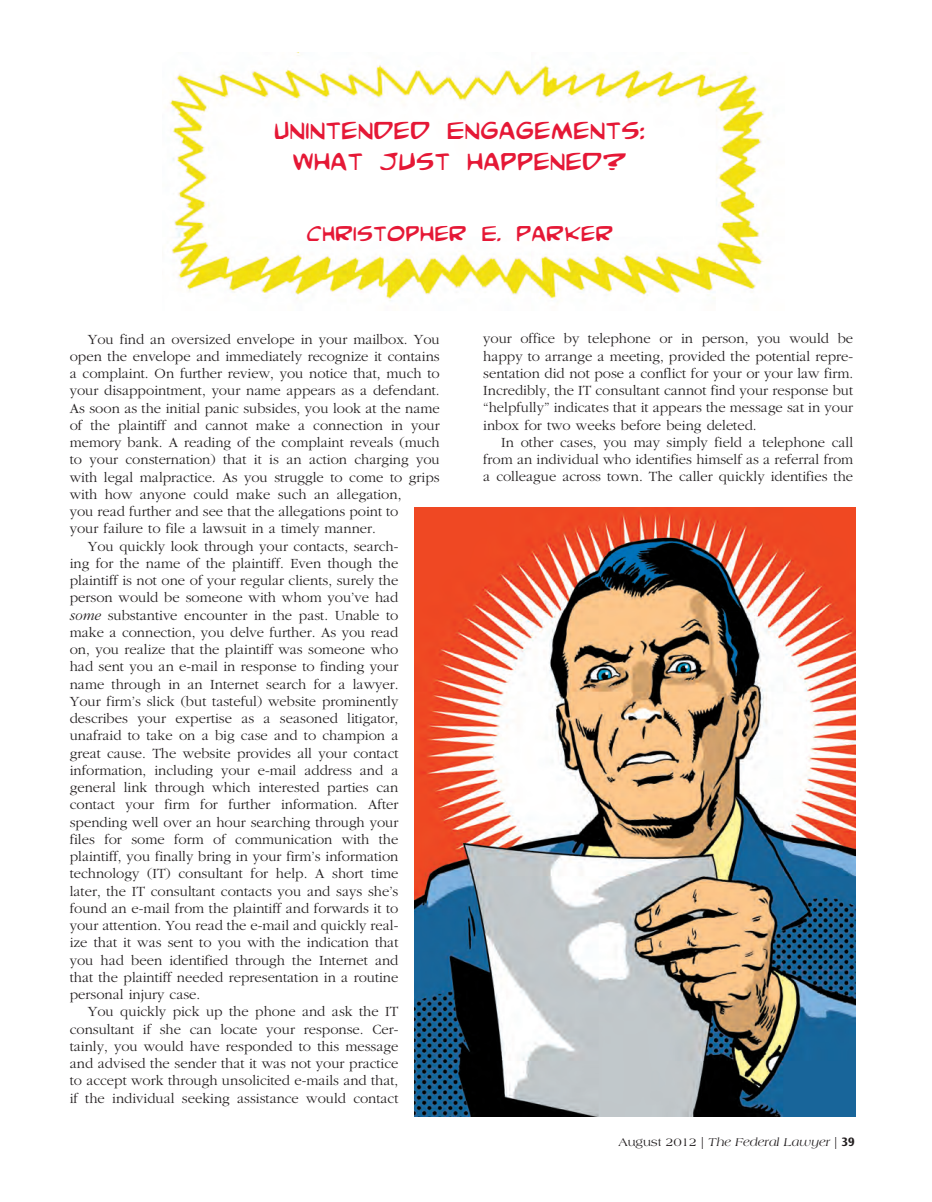
<style>
.page{position:relative;width:932px;height:1202px;background:#fff}
.page>*{position:absolute;margin:0;border:0;box-sizing:border-box;transform-origin:0 0}
.t1{font:36px/31.5px "Comic Book Commando";color:#e51836;text-align:center}
.t2{font:31.5px "Comic Book Commando";color:#e51836}
.t3{font:300 14.7px/17.2px "Garamond";color:#231f20;text-align:justify}
.t4{font:italic 12px "Americana";color:#231f20}
.s1{font-style:italic}
.s2{font-style:normal}
.s3{font-family:"Ocean Sans Std";font-weight:700;font-style:normal;font-size:12.75px}
</style>
<div class="page">
<img style="left:169px;top:52px;width:597px;height:249px">
<img style="left:414px;top:507px;width:441px;height:609px">
<h1 class="t1" style="left:274px;top:110px;width:373px">Unintended Engagements:<br>What Just happened?</h1>
<h2 class="t2" style="left:306px;top:211px;width:309px">CHristopher E. Parker</h2>
<p class="t3" style="left:88px;top:331px;width:353px">You find an oversized envelope in your mailbox. You</p>
<p class="t3" style="left:70px;top:348px;width:371px">open the envelope and immediately recognize it contains</p>
<p class="t3" style="left:70px;top:365px;width:371px">a complaint. On further review, you notice that, much to</p>
<p class="t3" style="left:70px;top:382px;width:371px">your disappointment, your name appears as a defendant.</p>
<p class="t3" style="left:70px;top:399px;width:371px">As soon as the initial panic subsides, you look at the name</p>
<p class="t3" style="left:70px;top:417px;width:371px">of the plaintiff and cannot make a connection in your</p>
<p class="t3" style="left:70px;top:434px;width:371px">memory bank. A reading of the complaint reveals (much</p>
<p class="t3" style="left:70px;top:451px;width:371px">to your consternation) that it is an action charging you</p>
<p class="t3" style="left:70px;top:468px;width:371px">with legal malpractice. As you struggle to come to grips</p>
<p class="t3" style="left:70px;top:486px;width:333px">with how anyone could make such an allegation,</p>
<p class="t3" style="left:70px;top:503px;width:330px">you read further and see that the allegations point to</p>
<p class="t3" style="left:70px;top:520px;width:308px">your failure to file a lawsuit in a timely manner.</p>
<p class="t3" style="left:88px;top:537px;width:312px">You quickly look through your contacts, search-</p>
<p class="t3" style="left:70px;top:555px;width:330px">ing for the name of the plaintiff. Even though the</p>
<p class="t3" style="left:70px;top:572px;width:330px">plaintiff is not one of your regular clients, surely the</p>
<p class="t3" style="left:70px;top:589px;width:330px">person would be someone with whom you’ve had</p>
<p class="t3" style="left:70px;top:606px;width:330px"><span class="s1">some</span> substantive encounter in the past. Unable to</p>
<p class="t3" style="left:70px;top:624px;width:330px">make a connection, you delve further. As you read</p>
<p class="t3" style="left:70px;top:641px;width:330px">on, you realize that the plaintiff was someone who</p>
<p class="t3" style="left:70px;top:658px;width:330px">had sent you an e-mail in response to finding your</p>
<p class="t3" style="left:70px;top:675px;width:330px">name through in an Internet search for a lawyer.</p>
<p class="t3" style="left:70px;top:693px;width:330px">Your firm’s slick (but tasteful) website prominently</p>
<p class="t3" style="left:70px;top:710px;width:330px">describes your expertise as a seasoned litigator,</p>
<p class="t3" style="left:70px;top:727px;width:330px">unafraid to take on a big case and to champion a</p>
<p class="t3" style="left:70px;top:744px;width:330px">great cause. The website provides all your contact</p>
<p class="t3" style="left:70px;top:762px;width:330px">information, including your e-mail address and a</p>
<p class="t3" style="left:70px;top:779px;width:330px">general link through which interested parties can</p>
<p class="t3" style="left:70px;top:796px;width:330px">contact your firm for further information. After</p>
<p class="t3" style="left:70px;top:813px;width:330px">spending well over an hour searching through your</p>
<p class="t3" style="left:70px;top:831px;width:330px">files for some form of communication with the</p>
<p class="t3" style="left:70px;top:848px;width:330px">plaintiff, you finally bring in your firm’s information</p>
<p class="t3" style="left:70px;top:865px;width:330px">technology (IT) consultant for help. A short time</p>
<p class="t3" style="left:70px;top:882px;width:330px">later, the IT consultant contacts you and says she’s</p>
<p class="t3" style="left:70px;top:900px;width:330px">found an e-mail from the plaintiff and forwards it to</p>
<p class="t3" style="left:70px;top:917px;width:330px">your attention. You read the e-mail and quickly real-</p>
<p class="t3" style="left:70px;top:934px;width:330px">ize that it was sent to you with the indication that</p>
<p class="t3" style="left:70px;top:951px;width:330px">you had been identified through the Internet and</p>
<p class="t3" style="left:70px;top:969px;width:330px">that the plaintiff needed representation in a routine</p>
<p class="t3" style="left:70px;top:986px;width:132px">personal injury case.</p>
<p class="t3" style="left:88px;top:1003px;width:312px">You quickly pick up the phone and ask the IT</p>
<p class="t3" style="left:70px;top:1020px;width:330px">consultant if she can locate your response. Cer-</p>
<p class="t3" style="left:70px;top:1037px;width:330px">tainly, you would have responded to this message</p>
<p class="t3" style="left:70px;top:1055px;width:330px">and advised the sender that it was not your practice</p>
<p class="t3" style="left:70px;top:1072px;width:330px">to accept work through unsolicited e-mails and that,</p>
<p class="t3" style="left:70px;top:1089px;width:330px">if the individual seeking assistance would contact</p>
<p class="t3" style="left:483px;top:330px;width:371px">your office by telephone or in person, you would be happy to arrange a meeting, provided the potential repre&shy;sentation did not pose a conflict for your or your law firm.<br>Incredibly, the IT consultant cannot find your response but “helpfully” indicates that it appears the message sat in your inbox for two weeks before being deleted.</p>
<p class="t3" style="left:483px;top:434px;width:371px;text-indent:18px">In other cases, you may simply field a telephone call from an individual who identifies himself as a referral from a colleague across town. The caller quickly identifies the</p>
<p class="t4" style="left:618px;top:1135px;width:238px"><span class="s2">August 2012 |</span> The Federal Lawyer <span class="s2">|</span> <span class="s3">39</span></p>
</div>
